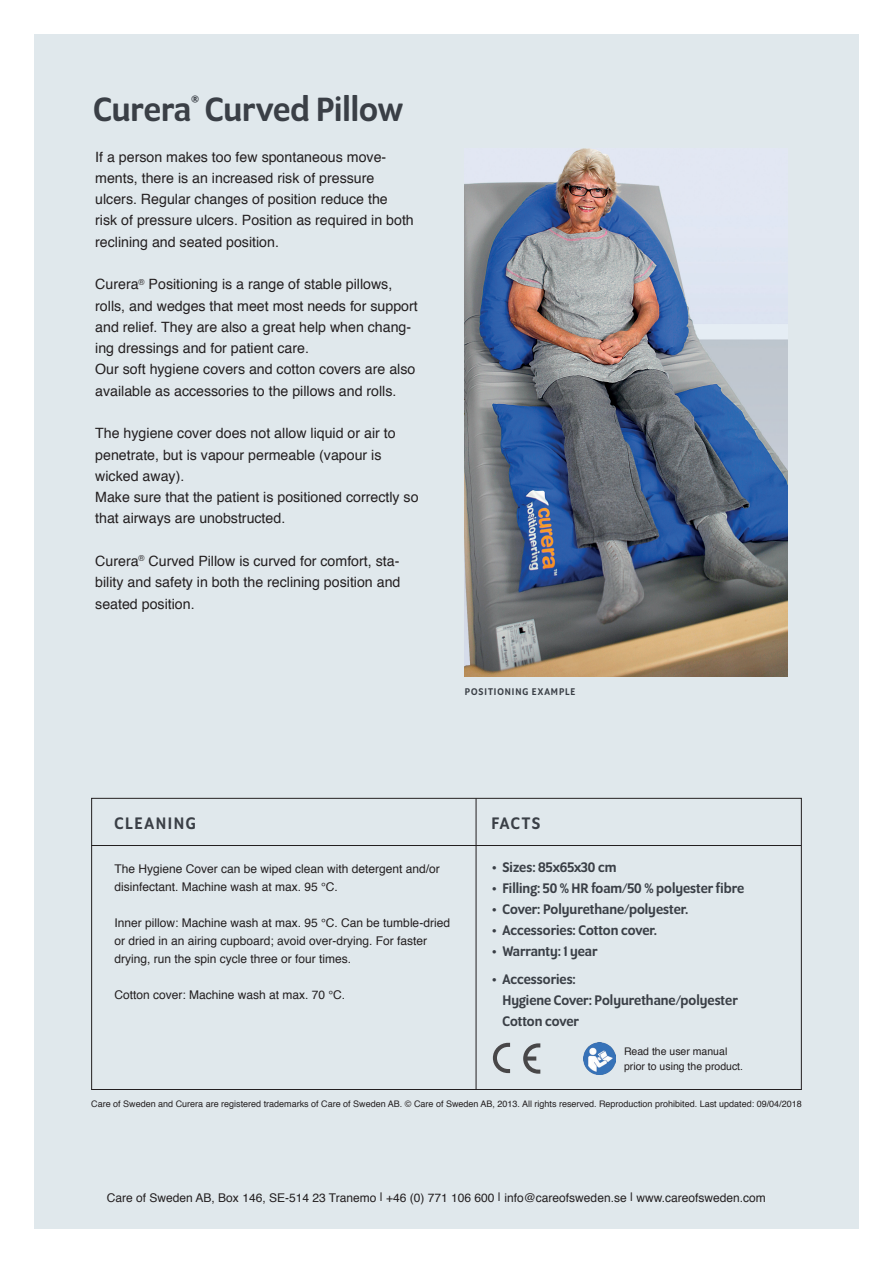
<style>
.page{position:relative;width:893px;height:1263px;background:#fff}
.page>*{position:absolute;margin:0;border:0;box-sizing:border-box;transform-origin:0 0}
.t1{font:500 36.3px "Program OT";color:#3a3f46}
.t2{font:500 18px "Program OT";letter-spacing:.09em;color:#3a3f46}
.t3{font:500 15px "Program OT";color:#3a3f46}
.t4{font:14.25px/21.3px "Helvetica";color:#231f20}
.t5{font:500 13.2px "Program OT";color:#3a3f46}
.t6{font:12px/18px "Helvetica";color:#231f20}
.t7{font:10.5px/15px "Helvetica";color:#231f20}
.t8{font:500 10.5px "Program OT";letter-spacing:.09em;color:#3a3f46}
.t9{font:9px "Helvetica";color:#231f20}
</style>
<div class="page">
<div style="left:34px;top:34px;width:825px;height:1195px;background:#e0e8ec"></div>
<hr style="left:91px;top:845px;width:710px;height:1px;background:#231f20">
<hr style="left:476px;top:798px;width:1px;height:292px;background:#231f20">
<img style="left:583px;top:1042px;width:32px;height:32px">
<svg style="left:493px;top:1043px;width:17px;height:30px"></svg>
<svg style="left:523px;top:1043px;width:17px;height:30px"></svg>
<img style="left:465px;top:149px;width:323px;height:527px">
<p class="t1" style="left:94px;top:88px;width:311px">Curera Curved Pillow</p>
<p class="t5" style="left:191px;top:93px;width:10px">®</p>
<p class="t4" style="left:95px;top:146px;width:320px">If a person makes too few spontaneous move&shy;ments, there is an increased risk of pressure ulcers. Regular changes of position reduce the<br>risk of pressure ulcers. Position as required in both reclining and seated position.</p>
<p class="t4" style="left:95px;top:274px;width:324px">Curera<sup>®</sup> Positioning is a range of stable pillows, rolls, and wedges that meet most needs for support and relief. They are also a great help when chang&shy;ing dressings and for patient care.</p>
<p class="t4" style="left:95px;top:359px;width:322px">Our soft hygiene covers and cotton covers are also available as accessories to the pillows and rolls.</p>
<p class="t4" style="left:95px;top:423px;width:302px">The hygiene cover does not allow liquid or air to penetrate, but is vapour permeable (vapour is wicked away).</p>
<p class="t4" style="left:95px;top:487px;width:325px">Make sure that the patient is positioned correctly so that airways are unobstructed.</p>
<p class="t4" style="left:95px;top:551px;width:307px;text-align:justify">Curera<sup>®</sup> Curved Pillow is curved for comfort, sta&shy;bility and safety in both the reclining position and seated position.</p>
<p class="t8" style="left:465px;top:686px;width:112px">POSITIONING EXAMPLE</p>
<p class="t2" style="left:114px;top:813px;width:83px">CLEANING</p>
<p class="t2" style="left:492px;top:813px;width:50px">FACTS</p>
<p class="t6" style="left:114px;top:860px;width:327px">The Hygiene Cover can be wiped clean with detergent and/or disinfectant. Machine wash at max. 95 °C.</p>
<p class="t6" style="left:114px;top:914px;width:337px">Inner pillow: Machine wash at max. 95 °C. Can be tumble-dried or dried in an airing cupboard; avoid over-drying. For faster drying, run the spin cycle three or four times.</p>
<p class="t6" style="left:114px;top:986px;width:232px">Cotton cover: Machine wash at max. 70 °C.</p>
<p class="t3" style="left:492px;top:858px;width:126px">• Sizes: 85x65x30 cm</p>
<p class="t3" style="left:492px;top:879px;width:254px">• Filling: 50 % HR foam/50 % polyester fibre</p>
<p class="t3" style="left:492px;top:900px;width:198px">• Cover: Polyurethane/polyester.</p>
<p class="t3" style="left:492px;top:921px;width:167px">• Accessories: Cotton cover.</p>
<p class="t3" style="left:492px;top:942px;width:107px">• Warranty: 1 year</p>
<p class="t3" style="left:492px;top:971px;width:85px">• Accessories:</p>
<p class="t3" style="left:502px;top:992px;width:237px">Hygiene Cover: Polyurethane/polyester</p>
<p class="t3" style="left:502px;top:1013px;width:78px">Cotton cover</p>
<p class="t7" style="left:624px;top:1044px;width:121px">Read the user manual prior to using the product.</p>
<p class="t9" style="left:91px;top:1097px;width:712px">Care of Sweden and Curera are registered trademarks of Care of Sweden AB. © Care of Sweden AB, 2013. All rights reserved. Reproduction prohibited. Last updated: 09/04/2018</p>
<p class="t6" style="left:107px;top:1189px;width:660px">Care of Sweden AB, Box 146, SE-514 23 Tranemo | +46 (0) 771 106 600 | info@careofsweden.se | www.careofsweden.com</p>
</div>
